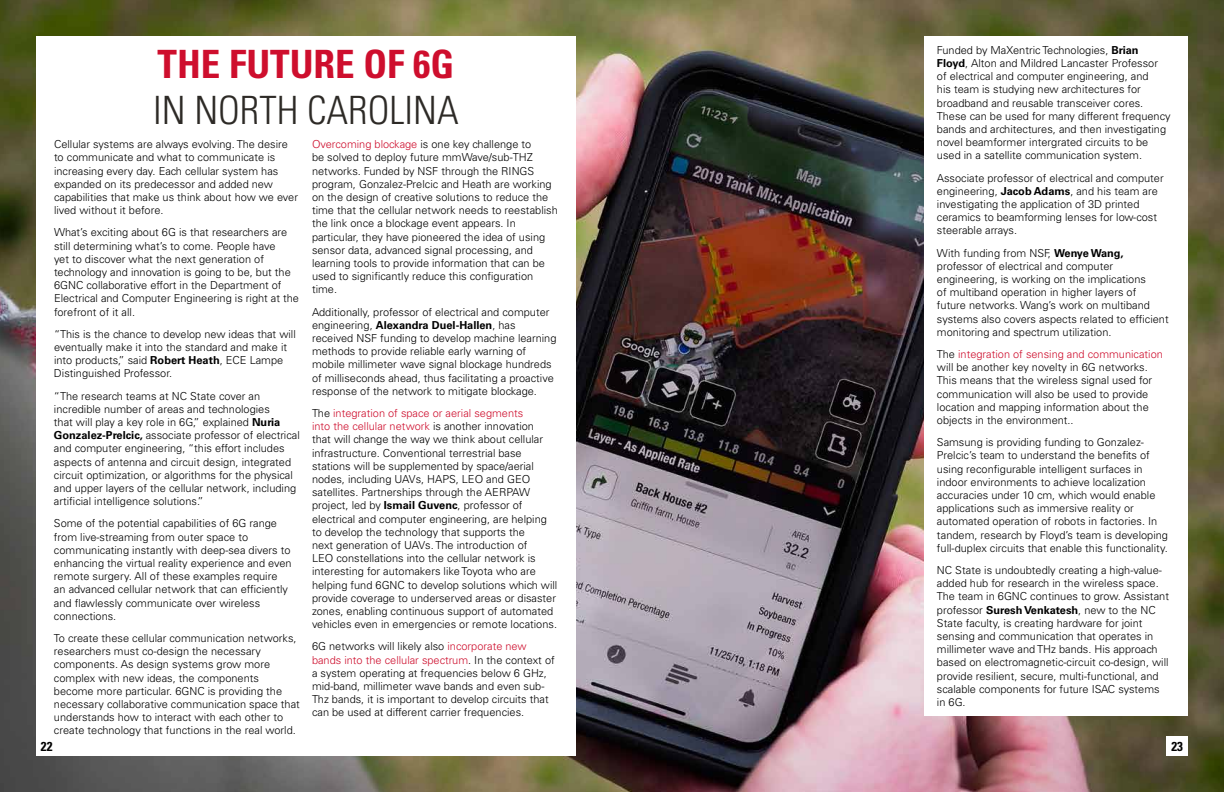
<style>
.page{position:relative;width:1224px;height:792px;background:#fff}
.page>*{position:absolute;margin:0;border:0;box-sizing:border-box;transform-origin:0 0}
.t1{font:300 condensed 39px "Univers LT Std";color:#2d2a26}
.t2{font:700 condensed 39px "Univers LT Std";color:#ce0e2d}
.t3{font:700 condensed 13px "Univers LT Std";color:#000}
.t4{font:300 11px/13.2px "Univers LT Std";color:#000}
.s1{font-weight:700}
.s2{color:#ce0e2d}
</style>
<div class="page">
<img style="left:0;top:0;width:1224px;height:792px">
<div style="left:36px;top:36px;width:540px;height:720px;background:#fff"></div>
<div style="left:924px;top:36px;width:264px;height:680px;background:#fff"></div>
<div style="left:1167px;top:737px;width:21px;height:19px;background:#fff"></div>
<h1 class="t2" style="left:158px;top:49px;width:298px">THE FUTURE OF 6G</h1>
<h1 class="t1" style="left:153px;top:95px;width:307px">IN NORTH CAROLINA</h1>
<p class="t4" style="left:54px;top:138px;width:246px">Cellular systems are always evolving. The desire to communicate and what to communicate is increasing every day. Each cellular system has expanded on its predecessor and added new capabilities that make us think about how we ever lived without it before.</p>
<p class="t4" style="left:54px;top:227px;width:247px">What’s exciting about 6G is that researchers are still determining what’s to come. People have<br>yet to discover what the next generation of technology and innovation is going to be, but the 6GNC collaborative effort in the Department of Electrical and Computer Engineering is right at the forefront of it all.</p>
<p class="t4" style="left:54px;top:328px;width:243px">“This is the chance to develop new ideas that will eventually make it into the standard and make it into products,” said <span class="s1">Robert Heath</span>, ECE Lampe Distinguished Professor.</p>
<p class="t4" style="left:54px;top:390px;width:247px">“The research teams at NC State cover an incredible number of areas and technologies<br>that will play a key role in 6G,” explained <span class="s1">Nuria Gonzalez-Prelcic,</span> associate professor of electrical and computer engineering, “this effort includes aspects of antenna and circuit design, integrated circuit optimization, or algorithms for the physical and upper layers of the cellular network, including artificial intelligence solutions.”</p>
<p class="t4" style="left:54px;top:518px;width:239px">Some of the potential capabilities of 6G range from live-streaming from outer space to communicating instantly with deep-sea divers to enhancing the virtual reality experience and even remote surgery. All of these examples require an advanced cellular network that can efficiently and flawlessly communicate over wireless connections.</p>
<p class="t4" style="left:54px;top:632px;width:247px">To create these cellular communication networks, researchers must co-design the necessary components. As design systems grow more complex with new ideas, the components become more particular. 6GNC is providing the necessary collaborative communication space that understands how to interact with each other to create technology that functions in the real world.</p>
<p class="t4" style="left:312px;top:138px;width:247px"><span class="s2">Overcoming blockage</span> is one key challenge to<br>be solved to deploy future mmWave/sub-THZ networks. Funded by NSF through the RINGS program, Gonzalez-Prelcic and Heath are working on the design of creative solutions to reduce the time that the cellular network needs to reestablish the link once a blockage event appears. In particular, they have pioneered the idea of using sensor data, advanced signal processing, and learning tools to provide information that can be used to significantly reduce this configuration time.</p>
<p class="t4" style="left:312px;top:306px;width:246px">Additionally, professor of electrical and computer engineering, <span class="s1">Alexandra Duel-Hallen</span>, has received NSF funding to develop machine learning methods to provide reliable early warning of mobile millimeter wave signal blockage hundreds of milliseconds ahead, thus facilitating a proactive response of the network to mitigate blockage.</p>
<p class="t4" style="left:312px;top:407px;width:247px">The <span class="s2">integration of space or aerial segments<br>into the cellular network</span> is another innovation<br>that will change the way we think about cellular infrastructure. Conventional terrestrial base stations will be supplemented by space/aerial nodes, including UAVs, HAPS, LEO and GEO satellites. Partnerships through the AERPAW project, led by <span class="s1">Ismail Guvenc</span>, professor of electrical and computer engineering, are helping to develop the technology that supports the<br>next generation of UAVs. The introduction of<br>LEO constellations into the cellular network is interesting for automakers like Toyota who are helping fund 6GNC to develop solutions which will provide coverage to underserved areas or disaster zones, enabling continuous support of automated vehicles even in emergencies or remote locations.</p>
<p class="t4" style="left:312px;top:641px;width:244px">6G networks will likely also <span class="s2">incorporate new bands into the cellular spectrum</span>. In the context of a system operating at frequencies below 6 GHz, mid-band, millimeter wave bands and even sub-Thz bands, it is important to develop circuits that can be used at different carrier frequencies.</p>
<p class="t4" style="left:937px;top:44px;width:235px">Funded by MaXentric Technologies, <span class="s1">Brian Floyd</span>, Alton and Mildred Lancaster Professor<br>of electrical and computer engineering, and<br>his team is studying new architectures for broadband and reusable transceiver cores.<br>These can be used for many different frequency bands and architectures, and then investigating novel beamformer intergrated circuits to be used in a satellite communication system.</p>
<p class="t4" style="left:937px;top:172px;width:228px">Associate professor of electrical and computer engineering, <span class="s1">Jacob Adams</span>, and his team are investigating the application of 3D printed ceramics to beamforming lenses for low-cost steerable arrays.</p>
<p class="t4" style="left:937px;top:247px;width:233px">With funding from NSF, <span class="s1">Wenye Wang, </span>professor of electrical and computer engineering, is working on the implications<br>of multiband operation in higher layers of<br>future networks. Wang’s work on multiband systems also covers aspects related to efficient monitoring and spectrum utilization.</p>
<p class="t4" style="left:937px;top:348px;width:227px">The <span class="s2">integration of sensing and communication </span>will be another key novelty in 6G networks.<br>This means that the wireless signal used for communication will also be used to provide location and mapping information about the objects in the environment..</p>
<p class="t4" style="left:937px;top:437px;width:233px">Samsung is providing funding to Gonzalez-Prelcic’s team to understand the benefits of using reconfigurable intelligent surfaces in indoor environments to achieve localization accuracies under 10 cm, which would enable applications such as immersive reality or automated operation of robots in factories. In tandem, research by Floyd’s team is developing full-duplex circuits that enable this functionality.</p>
<p class="t4" style="left:937px;top:564px;width:234px">NC State is undoubtedly creating a high-value&shy;added hub for research in the wireless space.<br>The team in 6GNC continues to grow. Assistant professor <span class="s1">Suresh Venkatesh</span>, new to the NC State faculty, is creating hardware for joint sensing and communication that operates in millimeter wave and THz bands. His approach based on electromagnetic-circuit co-design, will provide resilient, secure, multi-functional, and scalable components for future ISAC systems in 6G.</p>
<p class="t3" style="left:41px;top:741px;width:13px">22</p>
<p class="t3" style="left:1172px;top:741px;width:13px">23</p>
</div>
